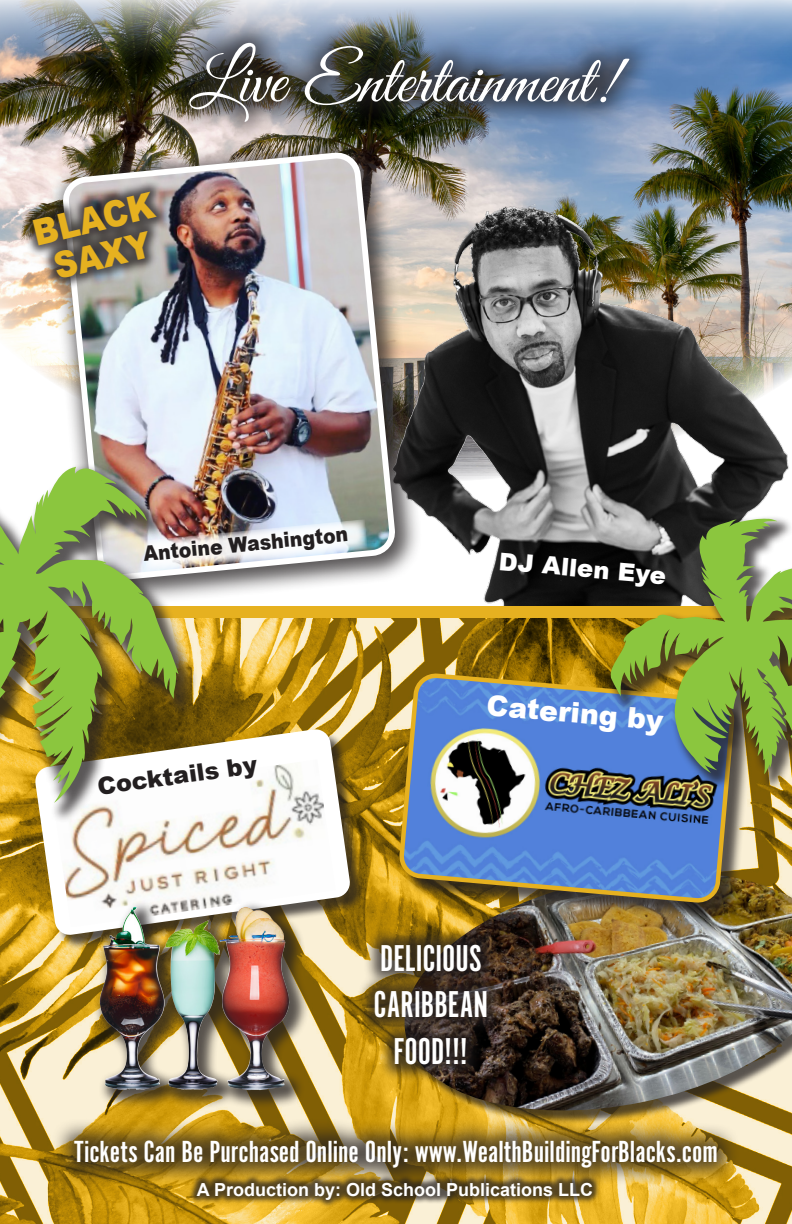
<style>
.page{position:relative;width:792px;height:1224px;background:#fff}
.page>*{position:absolute;margin:0;border:0;box-sizing:border-box;transform-origin:0 0}
.t1{font:68.8px "Great Vibes";color:#fff}
.t2{font:38.8px "Alternate Got No 1 D";color:#fff}
.t3{font:900 36px "Arial";color:#e6b120;scale:.9 1}
.t4{font:31.8px "Alternate Got No 1 D";color:#fff;scale:1.06 1}
.t5{font:900 28.4px "Arial";color:#fff}
.t6{font:900 24.4px "Arial";color:#fff}
.t7{font:900 23.8px "Arial";color:#231f20}
.t8{font:900 21px "Arial";color:#231f20;scale:.9 1}
.t9{font:700 18px "Arial";color:#fff}
</style>
<div class="page">
<img style="left:0;top:0;width:792px;height:377px">
<img style="left:423px;top:153px;width:369px;height:453px">
<svg style="left:0;top:618px;width:792px;height:606px;background:#c09e40"></svg>
<div style="left:7px;top:606px;width:785px;height:12px;background:#e6b120"></div>
<div style="left:37px;top:731px;width:328px;height:219px;background:#231f20;opacity:.75"></div>
<svg style="left:34px;top:728px;width:317px;height:208px"></svg>
<img style="left:53px;top:759px;width:283px;height:168px">
<img style="left:393px;top:872px;width:399px;height:254px">
<div style="left:402px;top:676px;width:350px;height:245px;background:#231f20;opacity:.75"></div>
<img style="left:396px;top:671px;width:342px;height:235px">
<div style="left:357px;top:926px;width:148px;height:156px;background:#231f20;opacity:.75"></div>
<div style="left:93px;top:900px;width:217px;height:210px;background:#231f20;opacity:.75"></div>
<img style="left:100px;top:907px;width:186px;height:183px">
<div style="left:164px;top:17px;width:491px;height:130px;background:#231f20;opacity:.75"></div>
<div style="left:607px;top:515px;width:185px;height:326px;background:#231f20;opacity:.75"></div>
<img style="left:609px;top:518px;width:183px;height:313px">
<div style="left:51px;top:1117px;width:690px;height:75px;background:#231f20;opacity:.75"></div>
<div style="left:46px;top:136px;width:377px;height:471px;background:#231f20;opacity:.75"></div>
<img style="left:65px;top:155px;width:328px;height:423px">
<img style="left:199px;top:519px;width:169px;height:52px">
<div style="left:20px;top:179px;width:149px;height:112px;background:#231f20;opacity:.75"></div>
<div style="left:0;top:463px;width:199px;height:360px;background:#231f20;opacity:.75"></div>
<img style="left:0;top:467px;width:178px;height:375px">
<div style="left:188px;top:1174px;width:413px;height:34px;background:#231f20;opacity:.75"></div>
<p class="t3" style="left:28px;top:207px;width:139px;rotate:-13deg">BLACK</p>
<p class="t3" style="left:49px;top:241px;width:112px;rotate:-13deg">SAXY</p>
<p class="t1" style="left:190px;top:43px;width:428px">Live Entertainment!</p>
<p class="t8" style="left:142px;top:537px;width:230px;rotate:-5deg">Antoine Washington</p>
<p class="t7" style="left:95px;top:769px;width:162px;rotate:-8deg">Cocktails by</p>
<p class="t6" style="left:501px;top:543px;width:169px;rotate:5deg">DJ Allen Eye</p>
<p class="t5" style="left:489px;top:684px;width:179px;rotate:5deg">Catering by</p>
<p class="t2" style="left:380px;top:937px;width:103px">DELICIOUS</p>
<p class="t2" style="left:374px;top:984px;width:116px">CARIBBEAN</p>
<p class="t2" style="left:393px;top:1031px;width:76px">FOOD!!!</p>
<p class="t4" style="left:74px;top:1135px;width:609px">Tickets Can Be Purchased Online Only: www.WealthBuildingForBlacks.com</p>
<p class="t9" style="left:197px;top:1177px;width:398px">A Production by: Old School Publications LLC</p>
</div>
